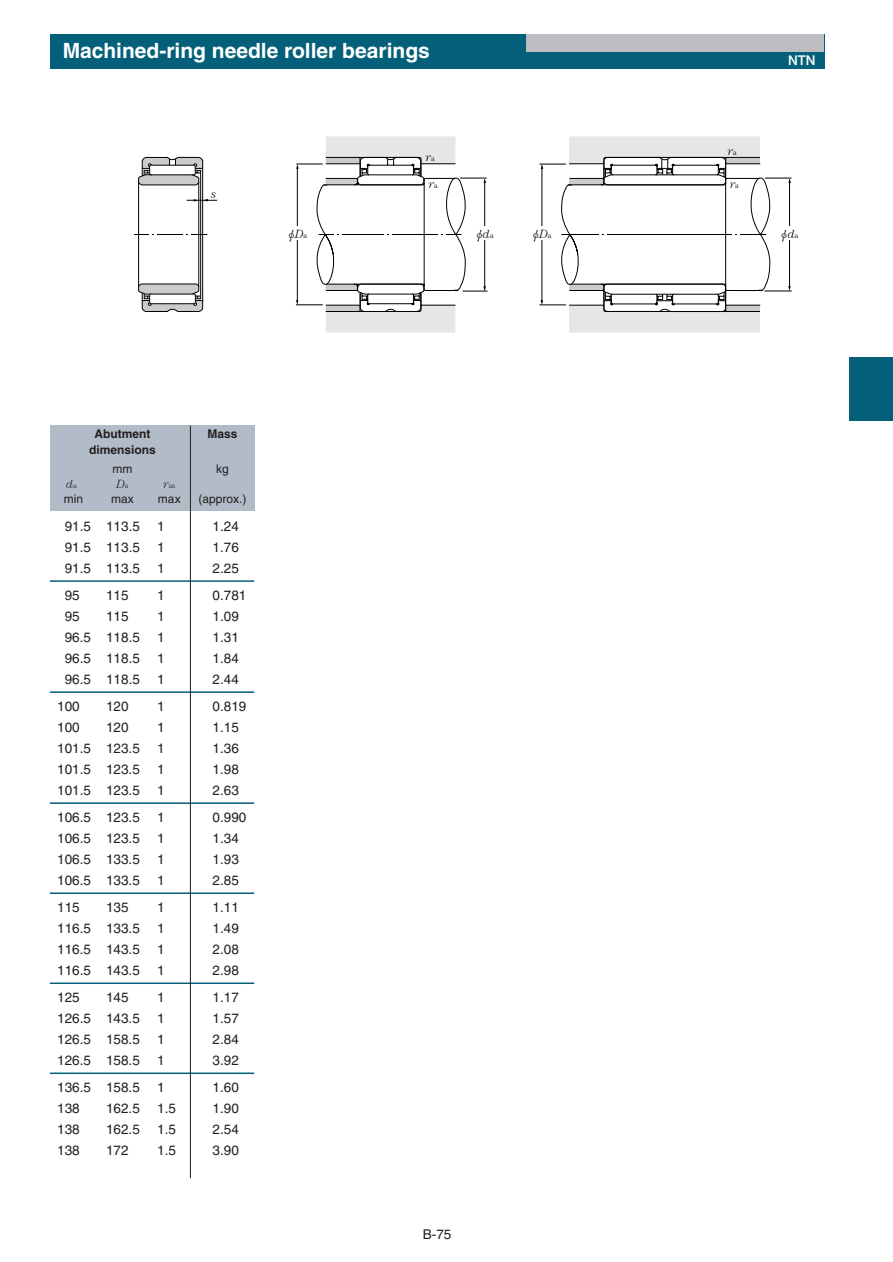
<style>
.page{position:relative;width:893px;height:1262px;background:#fff}
.page>*{position:absolute;margin:0;border:0;box-sizing:border-box;transform-origin:0 0}
.t1{font:700 21px "Helvetica";color:#fff}
.t2{font:13.5px "Helvetica";color:#231f20}
.t3{font:500 13.5px "Helvetica Neue";color:#fff}
.t4{font:700 12px "Helvetica";color:#231f20}
.t5{font:12px "Helvetica";color:#231f20}
.t6{font:300 12px "Ryumin";color:#000}
.t7{font:italic 300 12px "Century";color:#000}
.t8{font:italic 300 12px "Century";color:#231f20}
.t9{font:300 7.5px "Century";color:#231f20}
.s1{font-style:normal;font-size:7.5px}
.s2{font-family:"Century";font-style:italic}
.s3{font-family:"Century";font-size:7.5px}
.s4{font-style:italic;font-size:12px}
</style>
<div class="page">
<div style="left:50px;top:425px;width:204px;height:85px;background:#b2bcc8"></div>
<hr style="left:50px;top:580px;width:204px;height:2px;background:#04607a">
<hr style="left:50px;top:691px;width:204px;height:2px;background:#04607a">
<hr style="left:50px;top:802px;width:204px;height:2px;background:#04607a">
<hr style="left:50px;top:892px;width:204px;height:2px;background:#04607a">
<hr style="left:50px;top:982px;width:204px;height:2px;background:#04607a">
<hr style="left:50px;top:1072px;width:204px;height:2px;background:#04607a">
<hr style="left:190px;top:425px;width:1px;height:753px;background:#231f20">
<div style="left:849px;top:357px;width:43px;height:64px;background:#04607a"></div>
<svg style="left:539px;top:136px;width:252px;height:196px"></svg>
<svg style="left:296px;top:136px;width:192px;height:196px"></svg>
<div style="left:782px;top:227px;width:14px;height:13px;background:#fff"></div>
<hr style="left:134px;top:234px;width:73px;height:1px;background:#000">
<hr style="left:187px;top:200px;width:30px;height:1px;background:#000">
<div style="left:290px;top:227px;width:14px;height:13px;background:#fff"></div>
<svg style="left:138px;top:156px;width:70px;height:156px"></svg>
<div style="left:50px;top:34px;width:774px;height:34px;background:#04607a"></div>
<div style="left:526px;top:34px;width:298px;height:17px;background:#bcbdc0"></div>
<h1 class="t1" style="left:63px;top:43px;width:368px">Machined-ring needle roller bearings</h1>
<p class="t7" style="left:425px;top:153px;width:11px">r<span class="s1">a</span></p>
<p class="t7" style="left:211px;top:190px;width:7px">s</p>
<p class="t6" style="left:285px;top:229px;width:23px">φ<span class="s2">D</span><span class="s3">a</span></p>
<p class="t7" style="left:428px;top:180px;width:11px">r<span class="s1">a</span></p>
<p class="t7" style="left:727px;top:146px;width:11px">r<span class="s1">a</span></p>
<p class="t7" style="left:729px;top:180px;width:11px">r<span class="s1">a</span></p>
<p class="t3" style="left:788px;top:55px;width:29px">NTN</p>
<p class="t6" style="left:473px;top:229px;width:22px">φ<span class="s2">d</span><span class="s3">a</span></p>
<p class="t6" style="left:530px;top:229px;width:23px">φ<span class="s2">D</span><span class="s3">a</span></p>
<p class="t6" style="left:778px;top:229px;width:22px">φ<span class="s2">d</span><span class="s3">a</span></p>
<p class="t4" style="left:94px;top:430px;width:57px">Abutment</p>
<p class="t4" style="left:207px;top:430px;width:32px">Mass</p>
<p class="t4" style="left:89px;top:445px;width:68px">dimensions</p>
<p class="t5" style="left:112px;top:464px;width:21px">mm</p>
<p class="t5" style="left:216px;top:464px;width:14px">kg</p>
<p class="t8" style="left:66px;top:480px;width:12px">d<span class="s1">a</span></p>
<p class="t8" style="left:116px;top:480px;width:14px">D<span class="s1">a</span></p>
<p class="t9" style="left:163px;top:483px;width:14px"><span class="s4">r</span>as</p>
<p class="t5" style="left:64px;top:495px;width:21px">min</p>
<p class="t5" style="left:111px;top:495px;width:24px">max</p>
<p class="t5" style="left:158px;top:495px;width:24px">max</p>
<p class="t5" style="left:198px;top:495px;width:49px">(approx.)</p>
<p class="t2" style="left:65px;top:521px;width:77px">91.5 113.5</p>
<p class="t2" style="left:157px;top:521px;width:9px">1</p>
<p class="t2" style="left:213px;top:521px;width:28px">1.24</p>
<p class="t2" style="left:65px;top:542px;width:77px">91.5 113.5</p>
<p class="t2" style="left:157px;top:542px;width:9px">1</p>
<p class="t2" style="left:213px;top:542px;width:28px">1.76</p>
<p class="t2" style="left:65px;top:563px;width:77px">91.5 113.5</p>
<p class="t2" style="left:157px;top:563px;width:9px">1</p>
<p class="t2" style="left:213px;top:563px;width:28px">2.25</p>
<p class="t2" style="left:65px;top:590px;width:17px">95</p>
<p class="t2" style="left:106px;top:590px;width:24px">115</p>
<p class="t2" style="left:157px;top:590px;width:9px">1</p>
<p class="t2" style="left:212px;top:590px;width:35px">0.781</p>
<p class="t2" style="left:65px;top:611px;width:17px">95</p>
<p class="t2" style="left:106px;top:611px;width:24px">115</p>
<p class="t2" style="left:157px;top:611px;width:9px">1</p>
<p class="t2" style="left:213px;top:611px;width:28px">1.09</p>
<p class="t2" style="left:65px;top:632px;width:77px">96.5 118.5</p>
<p class="t2" style="left:157px;top:632px;width:9px">1</p>
<p class="t2" style="left:213px;top:632px;width:28px">1.31</p>
<p class="t2" style="left:65px;top:653px;width:77px">96.5 118.5</p>
<p class="t2" style="left:157px;top:653px;width:9px">1</p>
<p class="t2" style="left:213px;top:653px;width:28px">1.84</p>
<p class="t2" style="left:65px;top:674px;width:77px">96.5 118.5</p>
<p class="t2" style="left:157px;top:674px;width:9px">1</p>
<p class="t2" style="left:213px;top:674px;width:28px">2.44</p>
<p class="t2" style="left:57px;top:701px;width:24px">100</p>
<p class="t2" style="left:106px;top:701px;width:24px">120</p>
<p class="t2" style="left:157px;top:701px;width:9px">1</p>
<p class="t2" style="left:213px;top:701px;width:35px">0.819</p>
<p class="t2" style="left:57px;top:722px;width:24px">100</p>
<p class="t2" style="left:106px;top:722px;width:24px">120</p>
<p class="t2" style="left:157px;top:722px;width:9px">1</p>
<p class="t2" style="left:213px;top:722px;width:28px">1.15</p>
<p class="t2" style="left:57px;top:743px;width:84px">101.5 123.5</p>
<p class="t2" style="left:157px;top:743px;width:9px">1</p>
<p class="t2" style="left:213px;top:743px;width:28px">1.36</p>
<p class="t2" style="left:57px;top:764px;width:84px">101.5 123.5</p>
<p class="t2" style="left:157px;top:764px;width:9px">1</p>
<p class="t2" style="left:213px;top:764px;width:28px">1.98</p>
<p class="t2" style="left:57px;top:785px;width:84px">101.5 123.5</p>
<p class="t2" style="left:157px;top:785px;width:9px">1</p>
<p class="t2" style="left:213px;top:785px;width:28px">2.63</p>
<p class="t2" style="left:57px;top:812px;width:84px">106.5 123.5</p>
<p class="t2" style="left:157px;top:812px;width:9px">1</p>
<p class="t2" style="left:213px;top:812px;width:35px">0.990</p>
<p class="t2" style="left:57px;top:833px;width:84px">106.5 123.5</p>
<p class="t2" style="left:157px;top:833px;width:9px">1</p>
<p class="t2" style="left:213px;top:833px;width:28px">1.34</p>
<p class="t2" style="left:57px;top:854px;width:84px">106.5 133.5</p>
<p class="t2" style="left:157px;top:854px;width:9px">1</p>
<p class="t2" style="left:213px;top:854px;width:28px">1.93</p>
<p class="t2" style="left:57px;top:875px;width:84px">106.5 133.5</p>
<p class="t2" style="left:157px;top:875px;width:9px">1</p>
<p class="t2" style="left:213px;top:875px;width:28px">2.85</p>
<p class="t2" style="left:57px;top:902px;width:24px">115</p>
<p class="t2" style="left:106px;top:902px;width:24px">135</p>
<p class="t2" style="left:157px;top:902px;width:9px">1</p>
<p class="t2" style="left:213px;top:902px;width:28px">1.11</p>
<p class="t2" style="left:57px;top:923px;width:84px">116.5 133.5</p>
<p class="t2" style="left:157px;top:923px;width:9px">1</p>
<p class="t2" style="left:213px;top:923px;width:28px">1.49</p>
<p class="t2" style="left:57px;top:944px;width:84px">116.5 143.5</p>
<p class="t2" style="left:157px;top:944px;width:9px">1</p>
<p class="t2" style="left:213px;top:944px;width:28px">2.08</p>
<p class="t2" style="left:57px;top:965px;width:84px">116.5 143.5</p>
<p class="t2" style="left:157px;top:965px;width:9px">1</p>
<p class="t2" style="left:213px;top:965px;width:28px">2.98</p>
<p class="t2" style="left:57px;top:992px;width:24px">125</p>
<p class="t2" style="left:106px;top:992px;width:24px">145</p>
<p class="t2" style="left:157px;top:992px;width:9px">1</p>
<p class="t2" style="left:213px;top:992px;width:28px">1.17</p>
<p class="t2" style="left:57px;top:1013px;width:84px">126.5 143.5</p>
<p class="t2" style="left:157px;top:1013px;width:9px">1</p>
<p class="t2" style="left:213px;top:1013px;width:28px">1.57</p>
<p class="t2" style="left:57px;top:1034px;width:84px">126.5 158.5</p>
<p class="t2" style="left:157px;top:1034px;width:9px">1</p>
<p class="t2" style="left:213px;top:1034px;width:28px">2.84</p>
<p class="t2" style="left:57px;top:1055px;width:84px">126.5 158.5</p>
<p class="t2" style="left:157px;top:1055px;width:9px">1</p>
<p class="t2" style="left:213px;top:1055px;width:28px">3.92</p>
<p class="t2" style="left:57px;top:1082px;width:84px">136.5 158.5</p>
<p class="t2" style="left:157px;top:1082px;width:9px">1</p>
<p class="t2" style="left:213px;top:1082px;width:28px">1.60</p>
<p class="t2" style="left:57px;top:1103px;width:24px">138</p>
<p class="t2" style="left:106px;top:1103px;width:35px">162.5</p>
<p class="t2" style="left:157px;top:1103px;width:20px">1.5</p>
<p class="t2" style="left:213px;top:1103px;width:28px">1.90</p>
<p class="t2" style="left:57px;top:1124px;width:24px">138</p>
<p class="t2" style="left:106px;top:1124px;width:35px">162.5</p>
<p class="t2" style="left:157px;top:1124px;width:20px">1.5</p>
<p class="t2" style="left:213px;top:1124px;width:28px">2.54</p>
<p class="t2" style="left:57px;top:1145px;width:24px">138</p>
<p class="t2" style="left:106px;top:1145px;width:24px">172</p>
<p class="t2" style="left:157px;top:1145px;width:20px">1.5</p>
<p class="t2" style="left:213px;top:1145px;width:28px">3.90</p>
<p class="t2" style="left:423px;top:1229px;width:30px">B-75</p>
</div>
